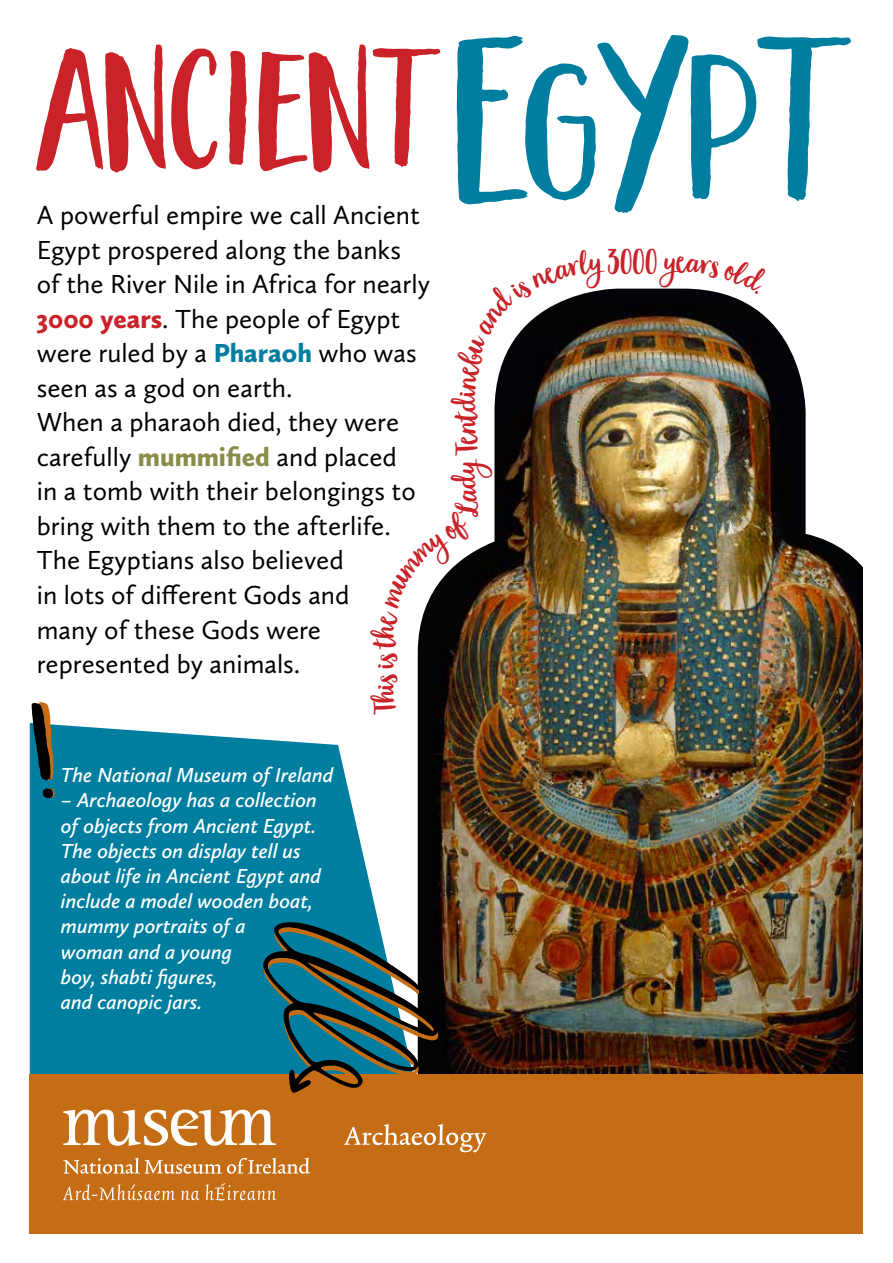
<style>
.page{position:relative;width:893px;height:1263px;background:#fff}
.page>*{position:absolute;margin:0;border:0;box-sizing:border-box;transform-origin:0 0}
.t1{font:156px "Garden Grown Caps";color:#c92228}
.t2{font:33px "Garden Grown";color:#c92228}
.t3{font:27px/34.5px "Calluna Sans";color:#000}
.t4{font:italic 600 21px/25.2px "Calluna Sans";color:#fff}
.s1{font-size:228px;color:#007e9f}
.s2{font-size:177px;color:#007e9f}
.s3{font-size:216px;color:#007e9f}
.s4{font-size:195px;color:#007e9f}
.s5{font-weight:900;color:#c92228}
.s6{font-weight:900;color:#007e9f}
.s7{font-weight:900;color:#8c8c49}
</style>
<div class="page">
<svg style="left:30px;top:723px;width:388px;height:351px;background:#2490ac"></svg>
<img style="left:418px;top:289px;width:445px;height:785px">
<div style="left:30px;top:1074px;width:833px;height:159px;background:#c46d14"></div>
<svg style="left:344px;top:1124px;width:142px;height:28px"></svg>
<svg style="left:63px;top:1109px;width:213px;height:37px"></svg>
<svg style="left:63px;top:1157px;width:247px;height:17px"></svg>
<svg style="left:63px;top:1184px;width:112px;height:16px"></svg>
<svg style="left:181px;top:1183px;width:95px;height:17px"></svg>
<svg style="left:261px;top:920px;width:185px;height:173px"></svg>
<svg style="left:418px;top:509px;width:55px;height:129px"></svg>
<img style="left:456px;top:289px;width:150px;height:101px">
<svg style="left:676px;top:288px;width:94px;height:7px"></svg>
<div style="left:29px;top:723px;width:27px;height:76px;background:#007e9f"></div>
<h1 class="t1" style="left:41px;top:21px;width:813px">ANCIENT<span class="s1">E</span><span class="s2">G</span><span class="s3">Y</span><span class="s4">P</span><span class="s3">T</span></h1>
<p class="t3" style="left:37px;top:232px;width:395px">Egypt prospered along the banks of the River Nile in Africa for nearly<br><span class="s5">3000 years</span>. The people of Egypt were ruled by a <span class="s6">Pharaoh</span> who was seen as a god on earth.<br>When a pharaoh died, they were carefully <span class="s7">mummified</span> and placed<br>in a tomb with their belongings to bring with them to the afterlife.<br>The Egyptians also believed<br>in lots of different Gods and<br>many of these Gods were represented by animals.</p>
<p class="t3" style="left:37px;top:198px;width:385px">A powerful empire we call Ancient</p>
<p class="t2" style="left:608px;top:240px;width:69px">3000 y</p>
<p class="t2" style="left:445px;top:517px;width:132px;rotate:-90deg">LadyTentdi</p>
<p class="t2" style="left:363px;top:714px;width:84px;rotate:-90deg">This is t</p>
<p class="t4" style="left:61px;top:762px;width:274px">The National Museum of Ireland</p>
<p class="t4" style="left:61px;top:787px;width:261px">– Archaeology has a collection of objects from Ancient Egypt.<br>The objects on display tell us about life in Ancient Egypt and include a model wooden boat, mummy portraits of a<br>woman and a young<br>boy, shabti figures,<br>and canopic jars.</p>
</div>
